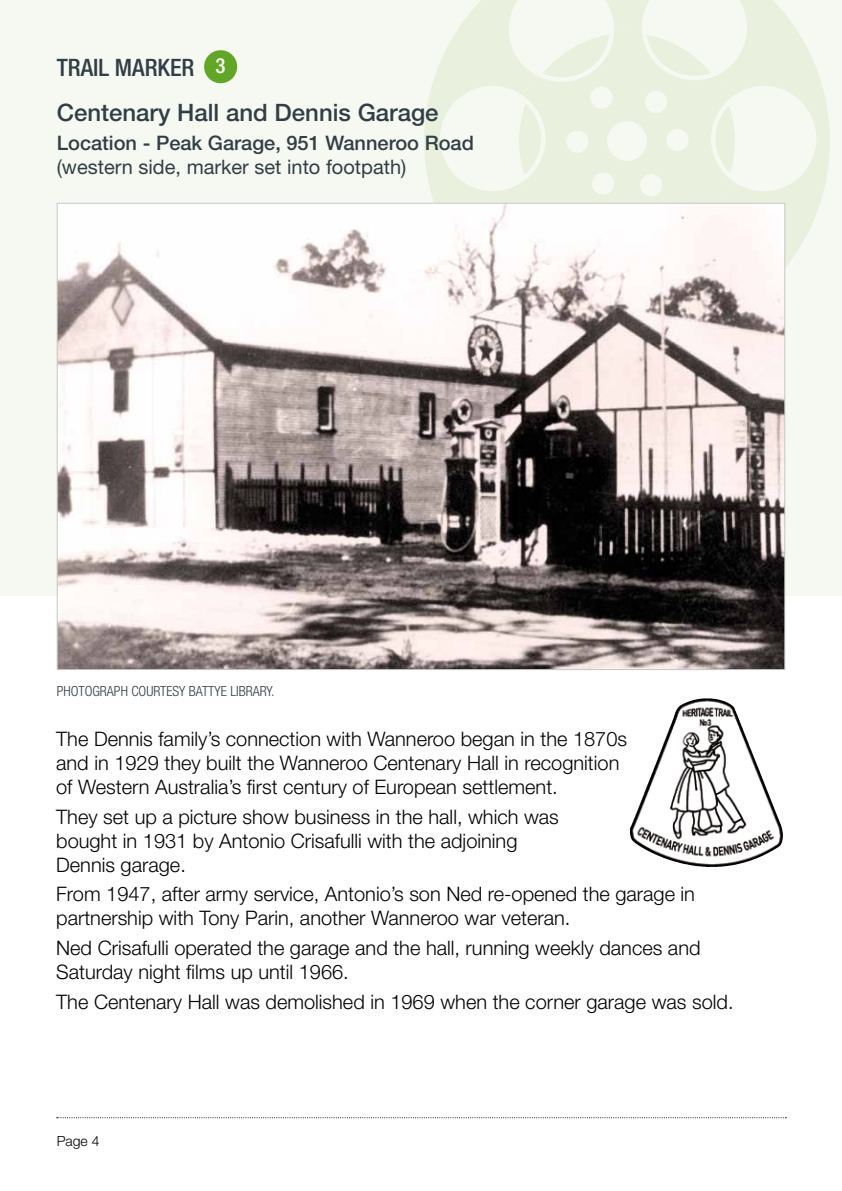
<style>
.page{position:relative;width:842px;height:1191px;background:#fff}
.page>*{position:absolute;margin:0;border:0;box-sizing:border-box;transform-origin:0 0}
.t1{font:500 24px/45.2px "Helvetica Neue";color:#323e46}
.t2{font:300 20px/24px "Helvetica Neue";color:#000}
.t3{font:500 20px "Helvetica Neue";color:#323e46}
.t4{font:20px "Helvetica Neue";color:#323e46}
.t5{font:300 condensed 14px "Helvetica Neue";color:#323e46}
.t6{font:300 14px "Helvetica Neue";color:#000}
.s1{font-stretch:condensed}
.s2{font-stretch:condensed;font-size:20.8px;color:#fff}
</style>
<div class="page">
<svg style="left:57px;top:1117px;width:729px;height:1px"></svg>
<div style="left:0;top:0;width:842px;height:595px;background:#f6f9f1"></div>
<svg style="left:424px;top:0;width:406px;height:344px"></svg>
<svg style="left:522px;top:28px;width:210px;height:175px;fill:#e9f0dd"></svg>
<img style="left:632px;top:698px;width:71px;height:126px">
<div style="left:204px;top:50px;width:33px;height:33px;background:#61a726;border-radius:50%"></div>
<img style="left:59px;top:205px;width:724px;height:463px">
<p class="t1" style="left:57px;top:44px;width:383px"><span class="s1">TRAIL MARKER</span> <span class="s2">3<br></span>Centenary Hall and Dennis Garage</p>
<p class="t3" style="left:57px;top:131px;width:419px">Location - Peak Garage, 951 Wanneroo Road</p>
<p class="t4" style="left:57px;top:155px;width:351px">(western side, marker set into footpath)</p>
<p class="t5" style="left:57px;top:682px;width:219px">PHOTOGRAPH COURTESY BATTYE LIBRARY.</p>
<p class="t2" style="left:56px;top:726px;width:572px">The Dennis family’s connection with Wanneroo began in the 1870s and in 1929 they built the Wanneroo Centenary Hall in recognition of Western Australia’s first century of European settlement.</p>
<p class="t2" style="left:56px;top:804px;width:504px">They set up a picture show business in the hall, which was bought in 1931 by Antonio Crisafulli with the adjoining<br>Dennis garage.</p>
<p class="t2" style="left:56px;top:881px;width:640px">From 1947, after army service, Antonio’s son Ned re-opened the garage in partnership with Tony Parin, another Wanneroo war veteran.</p>
<p class="t2" style="left:56px;top:935px;width:646px">Ned Crisafulli operated the garage and the hall, running weekly dances and<br>Saturday night films up until 1966.</p>
<p class="t2" style="left:56px;top:989px;width:679px">The Centenary Hall was demolished in 1969 when the corner garage was sold.</p>
<p class="t6" style="left:57px;top:1132px;width:44px">Page 4</p>
</div>
